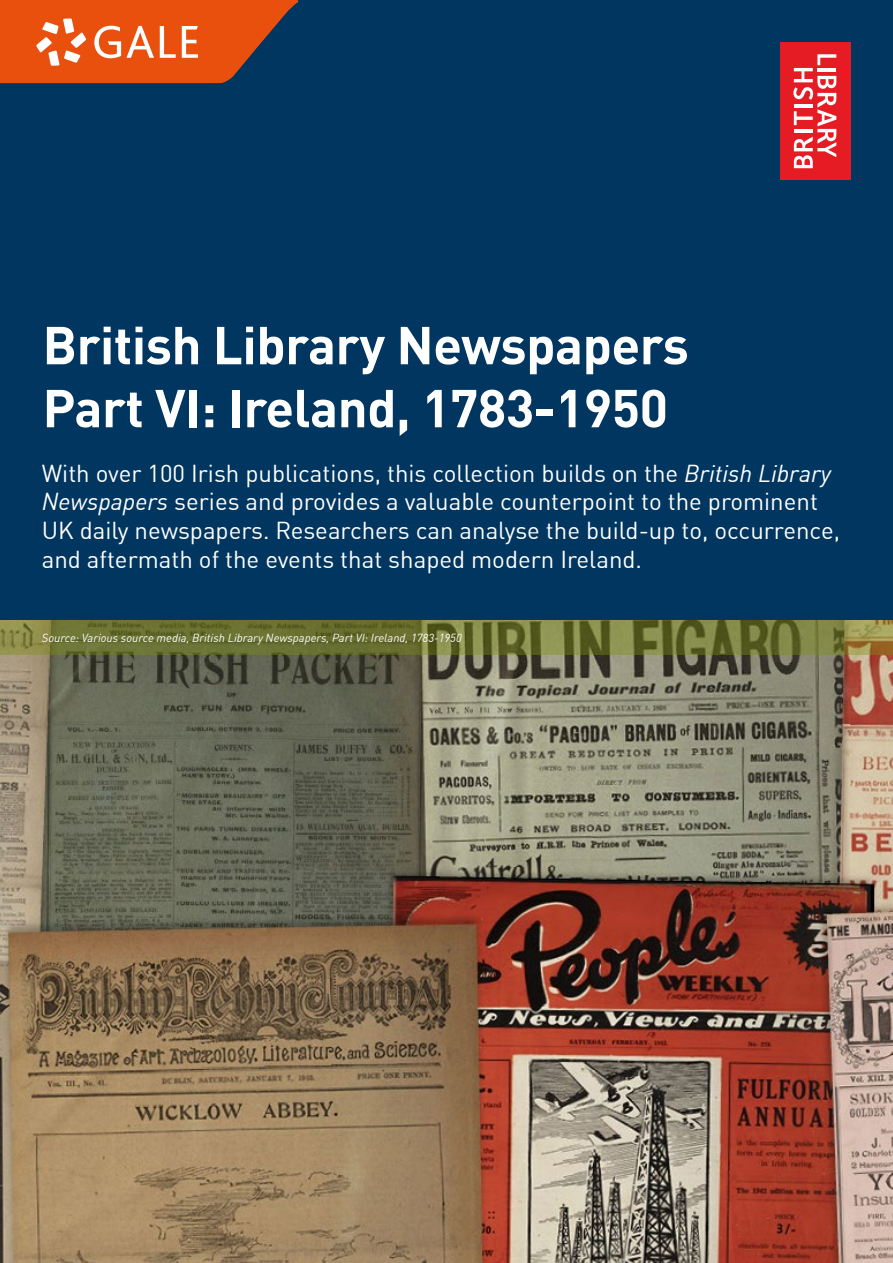
<style>
.page{position:relative;width:893px;height:1263px;background:#fff}
.page>*{position:absolute;margin:0;border:0;box-sizing:border-box;transform-origin:0 0}
.t1{font:700 52.5px/63px "DIN Offc";letter-spacing:-.01em;color:#fff}
.t2{font:24px/28.8px "DIN Offc";color:#fff}
.t3{font:italic 11.55px "DIN Offc";color:#fff}
.s1{font-style:italic}
</style>
<div class="page">
<div style="left:0;top:0;width:893px;height:621px;background:#00365f"></div>
<img style="left:0;top:655px;width:893px;height:608px">
<svg style="left:0;top:621px;width:893px;height:34px;background:#707536"></svg>
<svg style="left:0;top:0;width:298px;height:83px;background:#ce5929"></svg>
<div style="left:780px;top:43px;width:70px;height:137px;background:#e61c24"></div>
<svg style="left:793px;top:54px;width:43px;height:114px"></svg>
<h1 class="t1" style="left:43px;top:314px;width:648px">British Library Newspapers<br>Part VI: Ireland, 1783-1950</h1>
<p class="t2" style="left:42px;top:459px;width:800px">With over 100 Irish publications, this collection builds on the <span class="s1">British Library Newspapers</span> series and provides a valuable counterpoint to the prominent UK daily newspapers. Researchers can analyse the build-up to, occurrence, and aftermath of the events that shaped modern Ireland.</p>
<p class="t3" style="left:42px;top:631px;width:421px">Source: Various source media, British Library Newspapers, Part VI: Ireland, 1783-1950</p>
</div>
